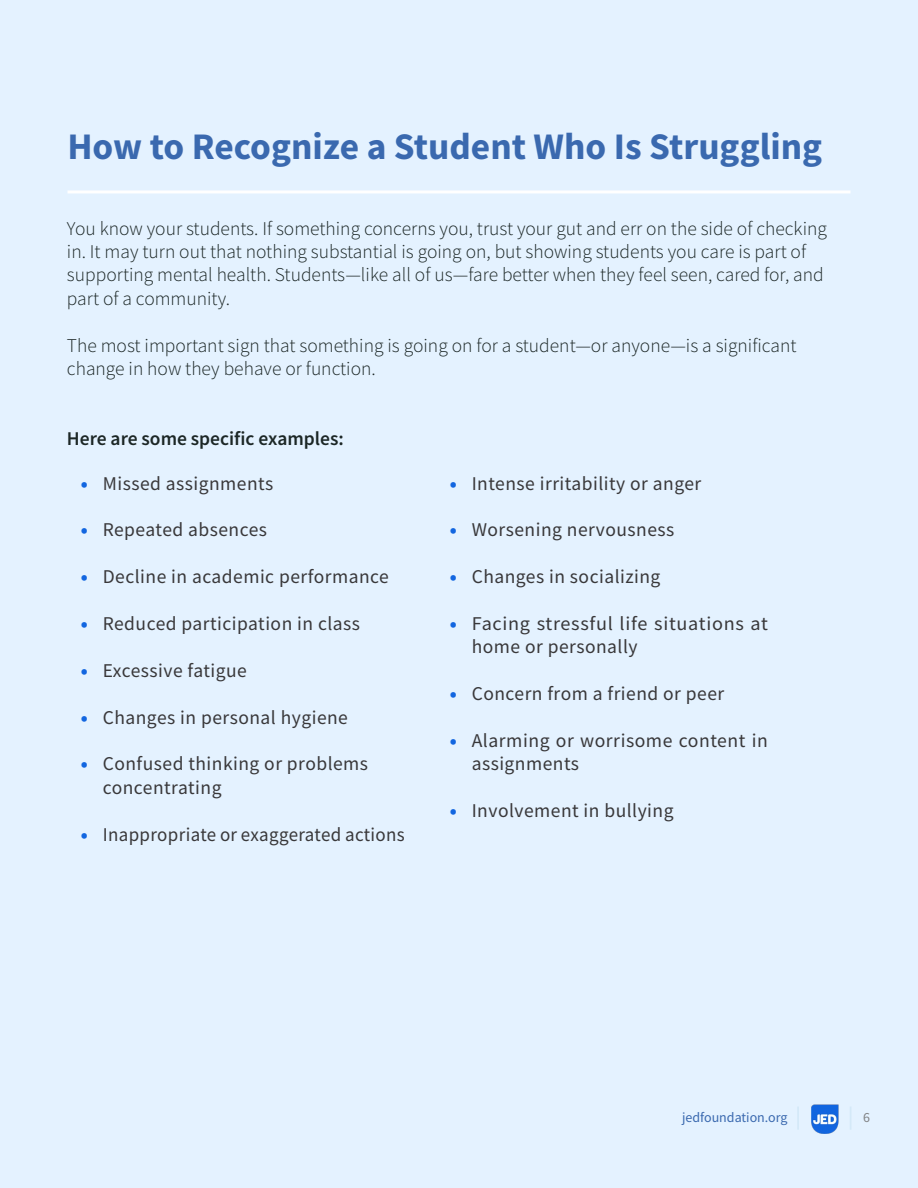
<style>
.page{position:relative;width:918px;height:1188px;background:#e4f2ff}
.page>*{position:absolute;margin:0;border:0;box-sizing:border-box;transform-origin:0 0}
.t1{font:700 37.5px "Source Sans Pro";color:#3a69af}
.t2{font:300 19.5px/23.4px "Source Sans Pro";color:#1c2726}
.t3{font:19.5px/23.4px "Source Sans Pro";letter-spacing:.025em;color:#39383a}
.t4{font:19.5px/23.4px "Source Sans Pro";letter-spacing:.025em;color:#39383a;scale:1.04 1}
.t5{font:600 19.5px "Source Sans Pro";color:#1c2726}
.t6{font:900 19.5px "Source Sans Pro";color:#1266e0}
.t7{font:13.95px "Source Sans Pro";color:#3a69af}
.t8{font:13.95px "Source Sans Pro";color:#818385}
</style>
<div class="page">
<hr style="left:68px;top:190px;width:782px;height:3px;background:#fff">
<svg style="left:850px;top:1107px;width:1px;height:23px"></svg>
<hr style="left:797px;top:1107px;width:2px;height:23px;background:#d4e9f8">
<img style="left:811px;top:1105px;width:28px;height:29px">
<h1 class="t1" style="left:67px;top:121px;width:756px">How to Recognize a Student Who Is Struggling</h1>
<p class="t2" style="left:67px;top:216px;width:762px">You know your students. If something concerns you, trust your gut and err on the side of checking in. It may turn out that nothing substantial is going on, but showing students you care is part of supporting mental health. Students—like all of us—fare better when they feel seen, cared for, and part of a community.</p>
<p class="t2" style="left:67px;top:333px;width:731px">The most important sign that something is going on for a student—or anyone—is a significant change in how they behave or function.</p>
<p class="t5" style="left:67px;top:426px;width:278px">Here are some specific examples:</p>
<p class="t3" style="left:103px;top:471px;width:172px">Missed assignments</p>
<p class="t3" style="left:103px;top:518px;width:166px">Repeated absences</p>
<p class="t3" style="left:103px;top:565px;width:288px">Decline in academic performance</p>
<p class="t3" style="left:103px;top:612px;width:259px">Reduced participation in class</p>
<p class="t3" style="left:103px;top:659px;width:146px">Excessive fatigue</p>
<p class="t3" style="left:103px;top:705px;width:247px">Changes in personal hygiene</p>
<p class="t3" style="left:103px;top:752px;width:267px">Confused thinking or problems concentrating</p>
<p class="t3" style="left:103px;top:822px;width:304px">Inappropriate or exaggerated actions</p>
<p class="t6" style="left:81px;top:470px;width:9px">•</p>
<p class="t6" style="left:81px;top:516px;width:9px">•</p>
<p class="t6" style="left:81px;top:563px;width:9px">•</p>
<p class="t6" style="left:81px;top:610px;width:9px">•</p>
<p class="t6" style="left:81px;top:657px;width:9px">•</p>
<p class="t6" style="left:81px;top:704px;width:9px">•</p>
<p class="t6" style="left:81px;top:750px;width:9px">•</p>
<p class="t6" style="left:81px;top:821px;width:9px">•</p>
<p class="t6" style="left:450px;top:470px;width:9px">•</p>
<p class="t6" style="left:450px;top:516px;width:9px">•</p>
<p class="t6" style="left:450px;top:563px;width:9px">•</p>
<p class="t6" style="left:450px;top:610px;width:9px">•</p>
<p class="t6" style="left:450px;top:680px;width:9px">•</p>
<p class="t6" style="left:450px;top:727px;width:9px">•</p>
<p class="t6" style="left:450px;top:797px;width:9px">•</p>
<p class="t3" style="left:472px;top:471px;width:231px">Intense irritability or anger</p>
<p class="t3" style="left:472px;top:518px;width:204px">Worsening nervousness</p>
<p class="t3" style="left:472px;top:565px;width:190px">Changes in socializing</p>
<p class="t4" style="left:472px;top:612px;width:286px">Facing stressful life situations at home or personally</p>
<p class="t3" style="left:472px;top:682px;width:254px">Concern from a friend or peer</p>
<p class="t3" style="left:472px;top:729px;width:298px">Alarming or worrisome content in assignments</p>
<p class="t3" style="left:472px;top:799px;width:203px">Involvement in bullying</p>
<p class="t7" style="left:682px;top:1109px;width:107px">jedfoundation.org</p>
<p class="t8" style="left:863px;top:1109px;width:8px">6</p>
</div>
